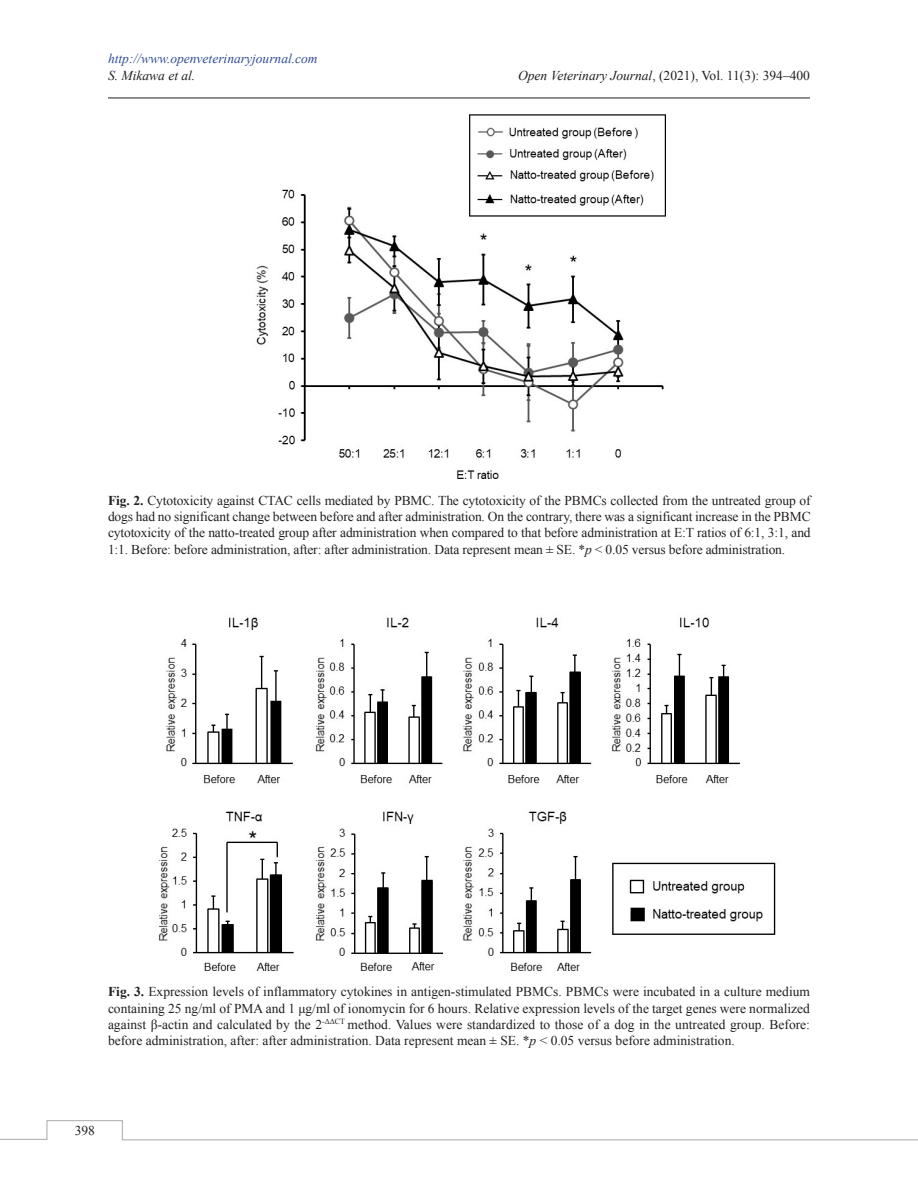
<style>
.page{position:relative;width:918px;height:1188px;background:#fff}
.page>*{position:absolute;margin:0;border:0;box-sizing:border-box;transform-origin:0 0}
.Fig_Caption{font:13.5px/16.2px "Times New Roman";color:#231f20;text-align:justify}
.t1{font:italic 13.5px "Times New Roman";color:#304d94}
.t2{font:italic 13.5px "Times New Roman";color:#231f20}
.s1{font-style:italic}
.s2{font-weight:700}
</style>
<div class="page">
<hr style="left:108px;top:98px;width:702px;height:1px;background:#231f20">
<svg style="left:0;top:1120px;width:918px;height:21px"></svg>
<img style="left:256px;top:114px;width:410px;height:365px">
<img style="left:158px;top:617px;width:618px;height:354px">
<div style="left:171px;top:104px;width:133px;height:36px;background:#fff"></div>
<p class="t1" style="left:108px;top:50px;width:211px">http://www.openveterinaryjournal.com</p>
<p class="t2" style="left:108px;top:66px;width:89px">S. Mikawa et al.</p>
<p class="Fig_Caption" style="left:518px;top:67px;width:293px"><span class="s1">Open Veterinary Journal</span>, (2021), Vol. 11(3): 394–400</p>
<p class="Fig_Caption" style="left:108px;top:492px;width:704px"><span class="s2">Fig. 2.</span> Cytotoxicity against CTAC cells mediated by PBMC. The cytotoxicity of the PBMCs collected from the untreated group of dogs had no significant change between before and after administration. On the contrary, there was a significant increase in the PBMC cytotoxicity of the natto-treated group after administration when compared to that before administration at E:T ratios of 6:1, 3:1, and 1:1. Before: before administration, after: after administration. Data represent mean ± SE. *<span class="s1">p</span> &lt; 0.05 versus before administration.</p>
<p class="Fig_Caption" style="left:108px;top:984px;width:704px"><span class="s2">Fig. 3.</span> Expression levels of inflammatory cytokines in antigen-stimulated PBMCs. PBMCs were incubated in a culture medium containing 25 ng/ml of PMA and 1 μg/ml of ionomycin for 6 hours. Relative expression levels of the target genes were normalized against β-actin and calculated by the 2<sup>-ΔΔCT</sup> method. Values were standardized to those of a dog in the untreated group. Before: before administration, after: after administration. Data represent mean ± SE. *<span class="s1">p</span> &lt; 0.05 versus before administration.</p>
<p class="Fig_Caption" style="left:75px;top:1122px;width:22px">398</p>
</div>
